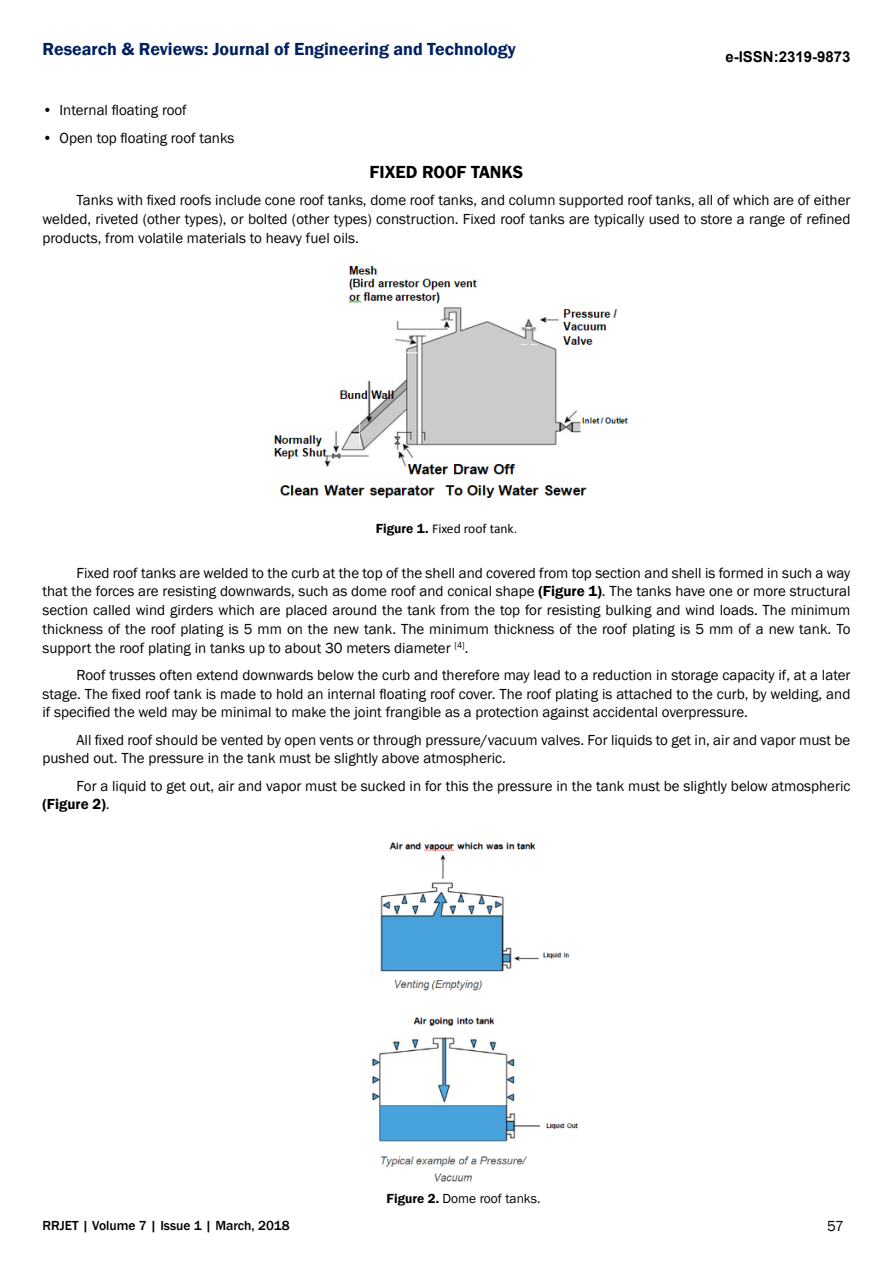
<style>
.page{position:relative;width:893px;height:1263px;background:#fff}
.page>*{position:absolute;margin:0;border:0;box-sizing:border-box;transform-origin:0 0}
.t1{font:600 18px "Franklin Gothic";color:#002060}
.t2{font:600 18px "Franklin Gothic";color:#000}
.t3{font:15px/18.8px "Franklin Gothic";color:#000;text-align:justify}
.t4{font:700 15px "Arial";color:#000}
.t5{font:500 13.5px "Franklin Gothic";color:#000}
.t6{font:13.5px "Calibri";color:#000}
.t7{font:13.5px "Franklin Gothic";color:#000}
.s1{font-family:"Franklin Gothic";font-weight:600}
.s2{font-weight:600}
</style>
<div class="page">
<img style="left:274px;top:266px;width:354px;height:232px">
<img style="left:371px;top:842px;width:207px;height:340px">
<p class="t1" style="left:43px;top:38px;width:475px">Research &amp; Reviews: Journal of Engineering and Technology</p>
<p class="t4" style="left:725px;top:47px;width:127px">e-ISSN:2319-9873</p>
<p class="t3" style="left:43px;top:101px;width:146px">• Internal floating roof</p>
<p class="t3" style="left:43px;top:129px;width:194px">• Open top floating roof tanks</p>
<p class="t2" style="left:370px;top:161px;width:155px">FIXED ROOF TANKS</p>
<p class="t3" style="left:43px;top:191px;width:809px;text-indent:34px">Tanks with fixed roofs include cone roof tanks, dome roof tanks, and column supported roof tanks, all of which are of either welded, riveted (other types), or bolted (other types) construction. Fixed roof tanks are typically used to store a range of refined products, from volatile materials to heavy fuel oils.</p>
<p class="t6" style="left:376px;top:520px;width:143px"><span class="s1">Figure 1.</span> Fixed roof tank.</p>
<p class="t3" style="left:43px;top:564px;width:809px;text-indent:34px">Fixed roof tanks are welded to the curb at the top of the shell and covered from top section and shell is formed in such a way that the forces are resisting downwards, such as dome roof and conical shape <span class="s2">(Figure 1)</span>. The tanks have one or more structural section called wind girders which are placed around the tank from the top for resisting bulking and wind loads. The minimum thickness of the roof plating is 5 mm on the new tank. The minimum thickness of the roof plating is 5 mm of a new tank. To support the roof plating in tanks up to about 30 meters diameter <sup>[4]</sup>.</p>
<p class="t3" style="left:43px;top:666px;width:809px;text-indent:34px">Roof trusses often extend downwards below the curb and therefore may lead to a reduction in storage capacity if, at a later stage. The fixed roof tank is made to hold an internal floating roof cover. The roof plating is attached to the curb, by welding, and if specified the weld may be minimal to make the joint frangible as a protection against accidental overpressure.</p>
<p class="t3" style="left:43px;top:731px;width:809px;text-indent:34px">All fixed roof should be vented by open vents or through pressure/vacuum valves. For liquids to get in, air and vapor must be pushed out. The pressure in the tank must be slightly above atmospheric.</p>
<p class="t3" style="left:43px;top:777px;width:809px;text-indent:34px">For a liquid to get out, air and vapor must be sucked in for this the pressure in the tank must be slightly below atmospheric <span class="s2">(Figure 2)</span>.</p>
<p class="t7" style="left:387px;top:1190px;width:155px"><span class="s2">Figure 2.</span> Dome roof tanks.</p>
<p class="t5" style="left:43px;top:1217px;width:249px">RRJET | Volume 7 | Issue 1 | March, 2018</p>
<p class="t3" style="left:827px;top:1217px;width:18px">57</p>
</div>
